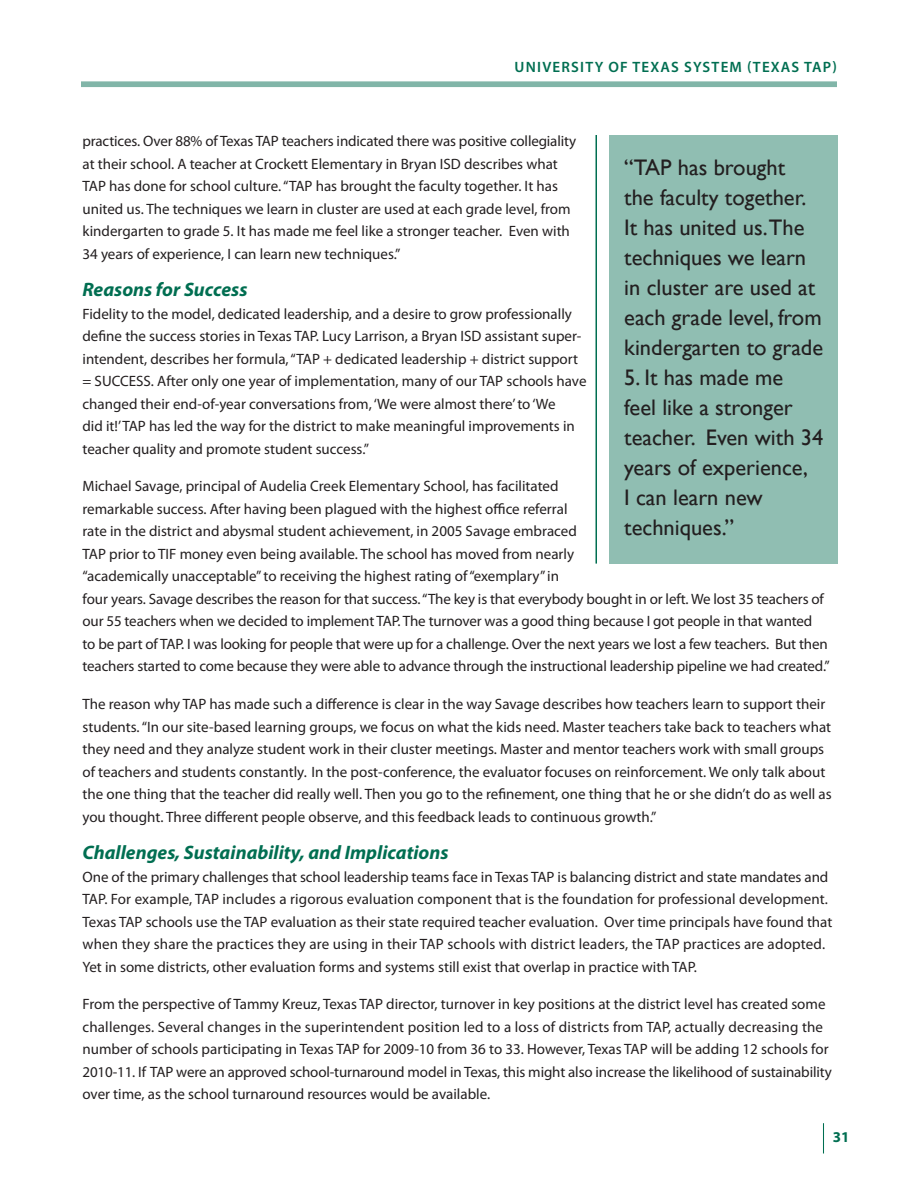
<style>
.page{position:relative;width:918px;height:1188px;background:#fff}
.page>*{position:absolute;margin:0;border:0;box-sizing:border-box;transform-origin:0 0}
.t1{font:22.5px/30px "Gill Sans";color:#231f20}
.t2{font:italic 700 19.5px "Myriad Pro";color:#006e51}
.t3{font:15px/22.5px "Myriad Pro";color:#231f20}
.t4{font:600 15px "Myriad Pro";letter-spacing:.08em;color:#006e51}
.t5{font:700 15px "Myriad Pro";color:#006e51}
</style>
<div class="page">
<div style="left:81px;top:81px;width:756px;height:6px;background:#81b5a8"></div>
<hr style="left:823px;top:1123px;width:1px;height:31px;background:#006e51">
<div style="left:609px;top:135px;width:229px;height:429px;background:#90beb2"></div>
<hr style="left:596px;top:135px;width:1px;height:429px;background:#006e51">
<p class="t4" style="left:515px;top:58px;width:179px">UNIVERSITY OF TEXAS SYS</p>
<p class="t4" style="left:712px;top:58px;width:61px">TEM (TEXAS</p>
<p class="t4" style="left:804px;top:58px;width:34px">TAP )</p>
<p class="t3" style="left:82px;top:130px;width:495px">practices. Over 88% of Texas TAP teachers indicated there was positive collegiality at their school. A teacher at Crockett Elementary in Bryan ISD describes what TAP has done for school culture. “TAP has brought the faculty together. It has united us. The techniques we learn in cluster are used at each grade level, from kindergarten to grade 5. It has made me feel like a stronger teacher. Even with 34 years of experience, I can learn new techniques.”</p>
<h2 class="t2" style="left:82px;top:277px;width:166px">Reasons for Success</h2>
<p class="t3" style="left:82px;top:302px;width:506px">Fidelity to the model, dedicated leadership, and a desire to grow professionally define the success stories in Texas TAP. Lucy Larrison, a Bryan ISD assistant super&shy;intendent, describes her formula, “TAP + dedicated leadership + district support = SUCCESS. After only one year of implementation, many of our TAP schools have changed their end-of-year conversations from, ‘We were almost there’ to ‘We<br>did it!’ TAP has led the way for the district to make meaningful improvements in teacher quality and promote student success.”</p>
<p class="t3" style="left:82px;top:475px;width:749px">Michael Savage, principal of Audelia Creek Elementary School, has facilitated<br>remarkable success. After having been plagued with the highest office referral<br>rate in the district and abysmal student achievement, in 2005 Savage embraced<br>TAP prior to TIF money even being available. The school has moved from nearly<br>“academically unacceptable” to receiving the highest rating of “exemplary” in<br>four years. Savage describes the reason for that success. “The key is that everybody bought in or left. We lost 35 teachers of our 55 teachers when we decided to implement TAP. The turnover was a good thing because I got people in that wanted<br>to be part of TAP. I was looking for people that were up for a challenge. Over the next years we lost a few teachers. But then teachers started to come because they were able to advance through the instructional leadership pipeline we had created.”</p>
<p class="t3" style="left:82px;top:693px;width:751px">The reason why TAP has made such a difference is clear in the way Savage describes how teachers learn to support their students. “In our site-based learning groups, we focus on what the kids need. Master teachers take back to teachers what they need and they analyze student work in their cluster meetings. Master and mentor teachers work with small groups of teachers and students constantly. In the post-conference, the evaluator focuses on reinforcement. We only talk about the one thing that the teacher did really well. Then you go to the refinement, one thing that he or she didn’t do as well as you thought. Three different people observe, and this feedback leads to continuous growth.”</p>
<h2 class="t2" style="left:82px;top:840px;width:368px">Challenges, Sustainability, and Implications</h2>
<p class="t3" style="left:82px;top:865px;width:751px">One of the primary challenges that school leadership teams face in Texas TAP is balancing district and state mandates and TAP. For example, TAP includes a rigorous evaluation component that is the foundation for professional development.<br>Texas TAP schools use the TAP evaluation as their state required teacher evaluation. Over time principals have found that when they share the practices they are using in their TAP schools with district leaders, the TAP practices are adopted.<br>Yet in some districts, other evaluation forms and systems still exist that overlap in practice with TAP.</p>
<p class="t3" style="left:82px;top:993px;width:751px">From the perspective of Tammy Kreuz, Texas TAP director, turnover in key positions at the district level has created some challenges. Several changes in the superintendent position led to a loss of districts from TAP, actually decreasing the number of schools participating in Texas TAP for 2009-10 from 36 to 33. However, Texas TAP will be adding 12 schools for 2010-11. If TAP were an approved school-turnaround model in Texas, this might also increase the likelihood of sustainability over time, as the school turnaround resources would be available.</p>
<h1 class="t1" style="left:624px;top:152px;width:200px">“TAP has brought<br>the faculty together.<br>It has united us.The techniques we learn in cluster are used at each grade level, from kindergarten to grade</h1>
<h1 class="t1" style="left:624px;top:362px;width:201px">5. It has made me<br>feel like a stronger teacher. Even with 34 years of experience,<br>I can learn new techniques.”</h1>
<p class="t5" style="left:833px;top:1127px;width:18px">31</p>
</div>
